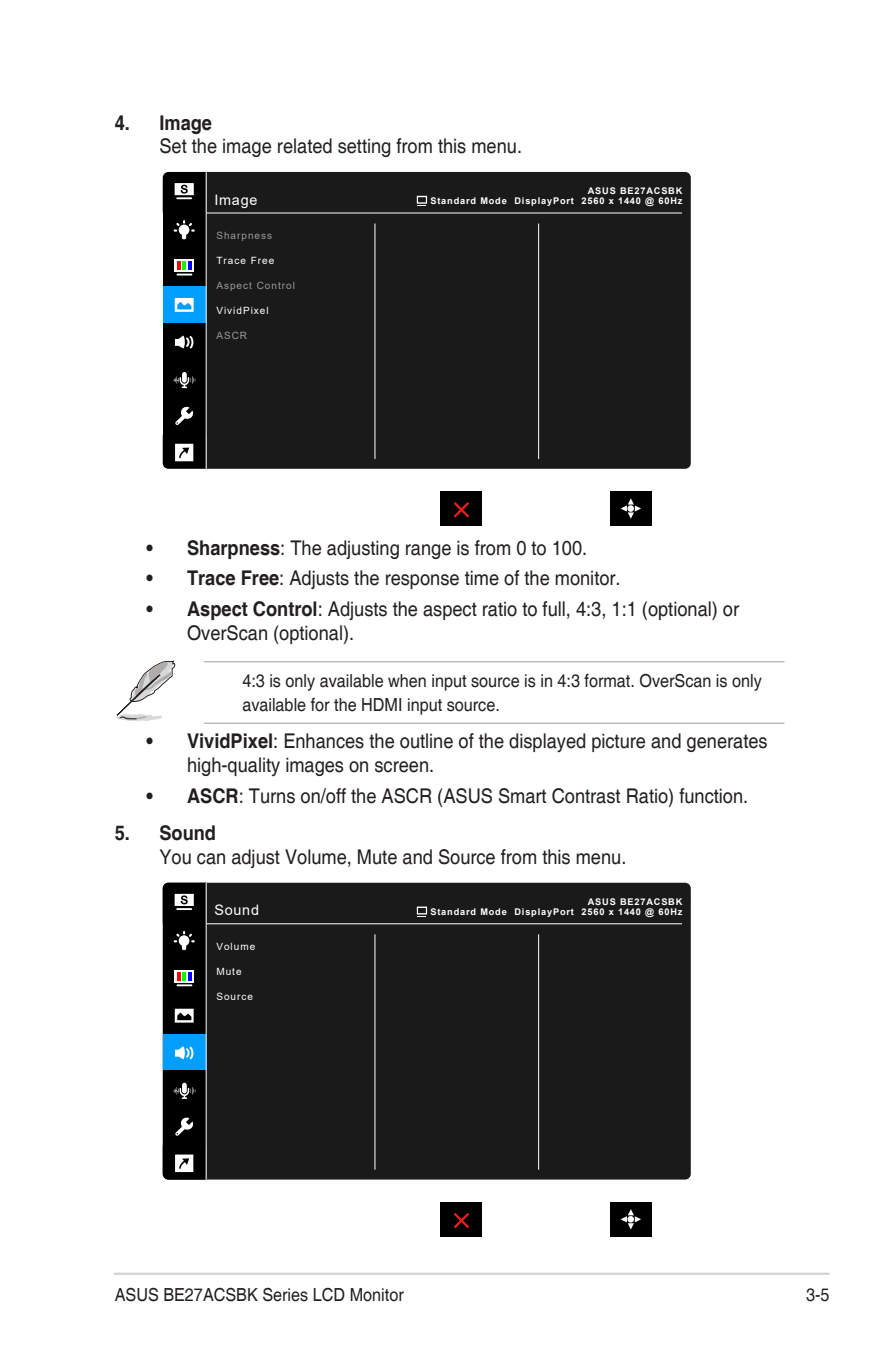
<style>
.page{position:relative;width:893px;height:1346px;background:#fff}
.page>*{position:absolute;margin:0;border:0;box-sizing:border-box;transform-origin:0 0}
.t1{font:20.25px/24.3px "Helvetica";color:#231f20;scale:.9 1}
.t2{font:700 20.25px "Helvetica";color:#231f20;scale:.9 1}
.t3{font:18px/24.3px "Helvetica";color:#231f20;scale:.9 1}
.t4{font:14.4px "Arial";letter-spacing:.05em;color:#fff}
.t5{font:9.9px "Arial";letter-spacing:.1em;color:#fff}
.t6{font:9.9px "Arial";letter-spacing:.1em;color:#999}
.t7{font:700 9.22px/10.6px "Arial";letter-spacing:.09em;color:#fff;text-align:right}
.s1{font-weight:700}
</style>
<div class="page">
<hr style="left:114px;top:1272px;width:715px;height:3px;background:#d1d2d4">
<hr style="left:204px;top:661px;width:580px;height:1px;background:#a8a9ad">
<hr style="left:204px;top:723px;width:580px;height:1px;background:#a8a9ad">
<div style="left:610px;top:491px;width:42px;height:35px;background:#000"></div>
<svg style="left:621px;top:498px;width:20px;height:21px"></svg>
<div style="left:441px;top:491px;width:41px;height:35px;background:#000"></div>
<svg style="left:454px;top:502px;width:15px;height:15px"></svg>
<div style="left:163px;top:250px;width:43px;height:36px;background:#000"></div>
<div style="left:163px;top:287px;width:43px;height:37px;background:#009eff"></div>
<div style="left:163px;top:324px;width:43px;height:36px;background:#000"></div>
<div style="left:163px;top:360px;width:43px;height:38px;background:#000"></div>
<div style="left:163px;top:398px;width:43px;height:37px;background:#000"></div>
<div style="left:163px;top:213px;width:43px;height:37px;background:#000"></div>
<div style="left:207px;top:172px;width:484px;height:297px;background:#1a1a1a"></div>
<svg style="left:174px;top:220px;width:21px;height:19px"></svg>
<svg style="left:163px;top:172px;width:43px;height:41px;background:#232323"></svg>
<div style="left:175px;top:259px;width:19px;height:13px;background:#fff"></div>
<svg style="left:177px;top:261px;width:15px;height:14px"></svg>
<svg style="left:175px;top:336px;width:18px;height:13px"></svg>
<svg style="left:175px;top:406px;width:18px;height:19px"></svg>
<svg style="left:163px;top:435px;width:43px;height:34px"></svg>
<svg style="left:175px;top:298px;width:19px;height:14px"></svg>
<hr style="left:206px;top:213px;width:476px;height:1px;background:#fff">
<hr style="left:375px;top:223px;width:1px;height:236px;background:#fff">
<hr style="left:538px;top:223px;width:1px;height:236px;background:#fff">
<div style="left:182px;top:372px;width:5px;height:11px;background:#fff;border-radius:3px"></div>
<svg style="left:173px;top:376px;width:23px;height:12px"></svg>
<svg style="left:417px;top:196px;width:10px;height:10px"></svg>
<svg style="left:116px;top:660px;width:59px;height:61px"></svg>
<div style="left:207px;top:883px;width:484px;height:296px;background:#1a1a1a"></div>
<hr style="left:206px;top:923px;width:476px;height:1px;background:#fff">
<hr style="left:375px;top:934px;width:1px;height:236px;background:#fff">
<hr style="left:538px;top:934px;width:1px;height:236px;background:#fff">
<div style="left:610px;top:1202px;width:42px;height:35px;background:#000"></div>
<svg style="left:621px;top:1209px;width:20px;height:20px"></svg>
<div style="left:441px;top:1202px;width:41px;height:35px;background:#000"></div>
<svg style="left:454px;top:1213px;width:15px;height:15px"></svg>
<svg style="left:163px;top:883px;width:43px;height:296px;background:#1e2f3a"></svg>
<svg style="left:417px;top:906px;width:10px;height:11px"></svg>
<p class="t2" style="left:115px;top:115px;width:110px">4. Image</p>
<p class="t1" style="left:159px;top:136px;width:404px">Set the image related setting from this menu.</p>
<p class="t7" style="left:430px;top:186px;width:254px">ASUS BE27ACSBK<br>Standard Mode DisplayPort 2560 x 1440 @ 60Hz</p>
<p class="t6" style="left:216px;top:232px;width:57px">Sharpness</p>
<p class="t5" style="left:216px;top:257px;width:59px">Trace Free</p>
<p class="t6" style="left:216px;top:282px;width:80px">Aspect Control</p>
<p class="t5" style="left:216px;top:307px;width:54px">VividPixel</p>
<p class="t6" style="left:216px;top:332px;width:32px">ASCR</p>
<p class="t4" style="left:215px;top:194px;width:44px">Image</p>
<p class="t1" style="left:147px;top:537px;width:491px"><span class="s1">• Sharpness</span>: The adjusting range is from 0 to 100.</p>
<p class="t1" style="left:147px;top:568px;width:528px"><span class="s1">• Trace Free</span>: Adjusts the response time of the monitor.</p>
<p class="t1" style="left:187px;top:599px;width:615px;text-indent:-40px"><span class="s1">• Aspect Control</span>: Adjusts the aspect ratio to full, 4:3, 1:1 (optional) or<br>OverScan (optional).</p>
<p class="t3" style="left:242px;top:670px;width:579px">4:3 is only available when input source is in 4:3 format. OverScan is only available for the HDMI input source.</p>
<p class="t1" style="left:187px;top:731px;width:646px;text-indent:-40px"><span class="s1">• VividPixel</span>: Enhances the outline of the displayed picture and generates high-quality images on screen.</p>
<p class="t1" style="left:147px;top:786px;width:670px"><span class="s1">• ASCR</span>: Turns on/off the ASCR (ASUS Smart Contrast Ratio) function.</p>
<p class="t2" style="left:115px;top:825px;width:114px">5. Sound</p>
<p class="t1" style="left:159px;top:847px;width:520px">You can adjust Volume, Mute and Source from this menu.</p>
<p class="t4" style="left:215px;top:905px;width:46px">Sound</p>
<p class="t7" style="left:430px;top:897px;width:254px">ASUS BE27ACSBK<br>Standard Mode DisplayPort 2560 x 1440 @ 60Hz</p>
<p class="t5" style="left:216px;top:943px;width:40px">Volume</p>
<p class="t5" style="left:216px;top:968px;width:27px">Mute</p>
<p class="t5" style="left:216px;top:993px;width:38px">Source</p>
<p class="t3" style="left:115px;top:1284px;width:323px">ASUS BE27ACSBK Series LCD Monitor</p>
<p class="t3" style="left:806px;top:1284px;width:28px">3-5</p>
</div>
